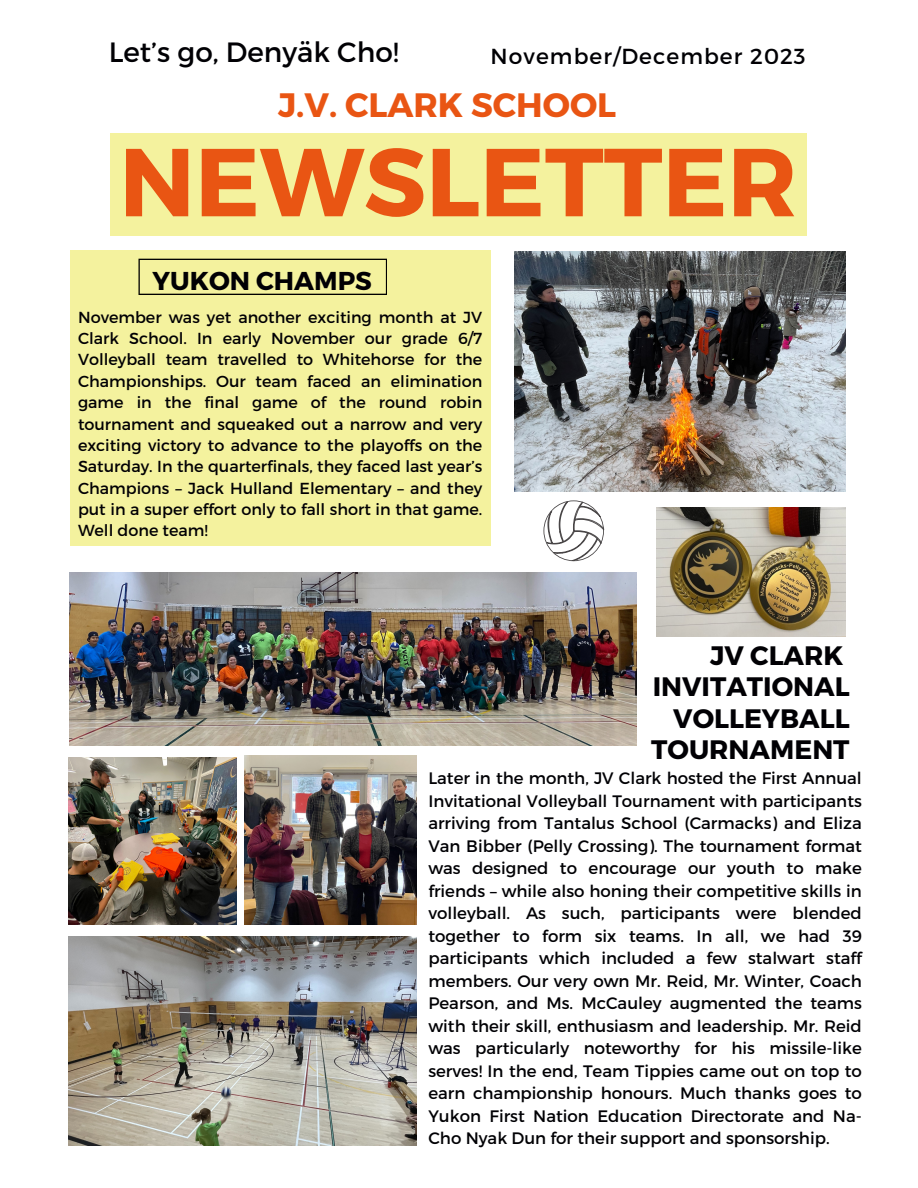
<style>
.page{position:relative;width:918px;height:1188px;background:#fff}
.page>*{position:absolute;margin:0;border:0;box-sizing:border-box;transform-origin:0 0}
.t1{font:700 96.3px "Montserrat";color:#e95513}
.t2{font:700 33.75px "Montserrat";color:#e95513}
.t3{font:27.9px "Montserrat";color:#010004}
.t4{font:700 26.7px/31px "Montserrat";color:#010004;text-align:right}
.t5{font:700 25.8px "Montserrat";color:#010004}
.t6{font:21.75px "Montserrat";letter-spacing:.05em;color:#010004}
.t7{font:16.65px/22.5px "Montserrat";color:#010004;text-align:justify}
.t8{font:16.05px/21.3px "Montserrat";color:#010004;text-align:justify}
</style>
<div class="page">
<img style="left:515px;top:251px;width:331px;height:240px">
<img style="left:68px;top:937px;width:349px;height:208px">
<div style="left:70px;top:250px;width:421px;height:295px;background:#f4f29e"></div>
<svg style="left:138px;top:259px;width:249px;height:36px"></svg>
<div style="left:110px;top:133px;width:697px;height:102px;background:#f4f29e"></div>
<img style="left:245px;top:756px;width:172px;height:169px">
<img style="left:68px;top:757px;width:169px;height:168px">
<img style="left:657px;top:508px;width:189px;height:129px">
<svg style="left:543px;top:500px;width:61px;height:61px"></svg>
<img style="left:70px;top:572px;width:567px;height:173px">
<p class="t3" style="left:109px;top:34px;width:291px">Let’s go, Denyäk Cho!</p>
<p class="t6" style="left:491px;top:42px;width:317px">November/December 2023</p>
<p class="t2" style="left:278px;top:83px;width:340px">J.V. CLARK SCHOOL</p>
<p class="t1" style="left:119px;top:119px;width:679px">NEWSLETTER</p>
<p class="t5" style="left:153px;top:264px;width:221px">YUKON CHAMPS</p>
<p class="t8" style="left:78px;top:305px;width:406px">November was yet another exciting month at JV Clark School. In early November our grade 6/7<br>Volleyball team travelled to Whitehorse for the Championships. Our team faced an elimination game in the final game of the round robin tournament and squeaked out a narrow and very exciting victory to advance to the playoffs on the Saturday. In the quarterfinals, they faced last year’s Champions – Jack Hulland Elementary – and they put in a super effort only to fall short in that game.<br>Well done team!</p>
<p class="t4" style="left:710px;top:639px;width:135px">JV CLARK</p>
<p class="t4" style="left:651px;top:670px;width:200px">INVITATIONAL<br>VOLLEYBALL<br>TOURNAMENT</p>
<p class="t7" style="left:428px;top:766px;width:435px">Later in the month, JV Clark hosted the First Annual Invitational Volleyball Tournament with participants arriving from Tantalus School (Carmacks) and Eliza Van Bibber (Pelly Crossing). The tournament format was designed to encourage our youth to make friends – while also honing their competitive skills in volleyball. As such, participants were blended together to form six teams. In all, we had 39 participants which included a few stalwart staff members. Our very own Mr. Reid, Mr. Winter, Coach Pearson, and Ms. McCauley augmented the teams with their skill, enthusiasm and leadership. Mr. Reid was particularly noteworthy for his missile-like serves! In the end, Team Tippies came out on top to earn championship honours. Much thanks goes to Yukon First Nation Education Directorate and Na-Cho Nyak Dun for their support and sponsorship.</p>
</div>
